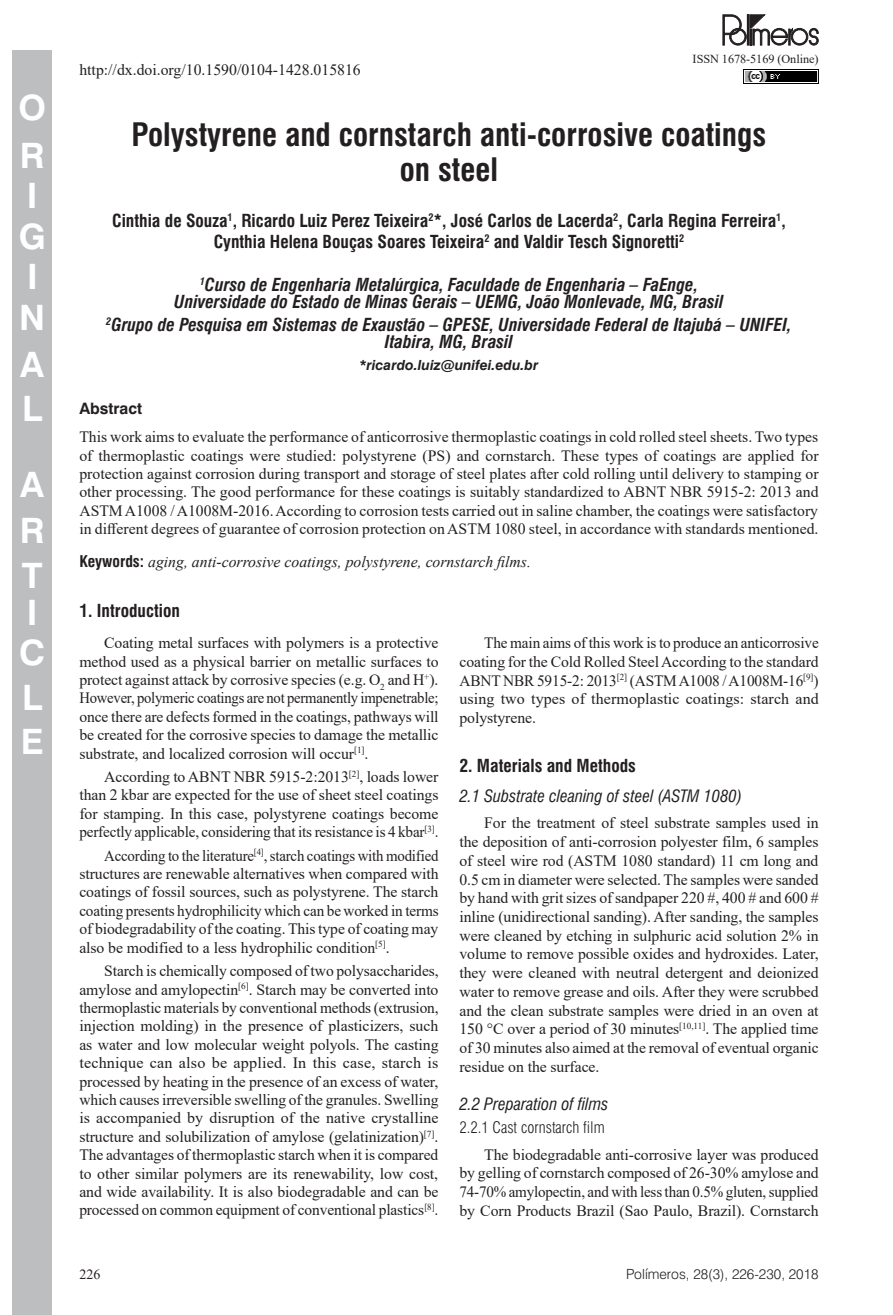
<style>
.page{position:relative;width:893px;height:1315px;background:#fff}
.page>*{position:absolute;margin:0;border:0;box-sizing:border-box;transform-origin:0 0}
.t1{font:700 35px/40.6px "Swiss 721 BT";color:#fff}
.ArticleTitle{font:700 condensed 31.5px/35px "Swiss 721 BT";color:#231f20;text-align:center}
.Affiliations{font:italic 700 condensed 17.5px/17.5px "Swiss 721 BT";color:#231f20;text-align:center}
.Authors{font:700 condensed 17.5px/21px "Swiss 721 BT";color:#231f20;text-align:center}
.Heading1{font:700 condensed 17.5px "Swiss 721 BT";color:#231f20}
.Heading1Alt{font:700 condensed 17.5px "Swiss 721 BT";color:#231f20}
.Heading2Alt{font:italic condensed 16.62px "Swiss 721 BT";color:#231f20}
.Heading2{font:italic condensed 16.62px "Swiss 721 BT";color:#231f20}
.Paragraph{font:15.75px/18.4px "Times New Roman";letter-spacing:-.005em;color:#231f20;text-align:justify}
.Abstract{font:15.75px/18.4px "Times New Roman";color:#231f20;text-align:justify}
.Paragraph-2{font:15.75px/18.4px "Times New Roman";letter-spacing:-.005em;color:#231f20;text-align:justify;scale:.95 1}
.Keywords{font:italic 15.75px "Times New Roman";color:#231f20}
.Heading3_alt{font:300 condensed 15.75px "Swiss 721 BT";color:#231f20}
.AbstractTitle{font:700 15.75px "Swiss 721 BT";color:#231f20}
.t2{font:300 14px "Swiss 721 BT";color:#231f20}
.Correspondence{font:italic 700 14px "Swiss 721 BT";color:#231f20}
.t3{font:12.25px "Times New Roman";letter-spacing:-.005em;color:#231f20}
.s1{font-family:"Swiss 721 BT";font-weight:700;font-style:normal;font-stretch:condensed}
</style>
<div class="page">
<div style="left:12px;top:50px;width:40px;height:1265px;background:#bcbec0"></div>
<img style="left:743px;top:69px;width:76px;height:15px">
<svg style="left:723px;top:15px;width:95px;height:30px"></svg>
<h1 class="t1" style="left:18px;top:83px;width:29px;line-height:48.1px">O<br>O</h1>
<h1 class="t1" style="left:19px;top:175px;width:29px">O<br>O<br>O<br>O</h1>
<h1 class="t1" style="left:20px;top:342px;width:26px;line-height:44.1px">O<br>O</h1>
<h1 class="t1" style="left:20px;top:461px;width:26px;line-height:45.5px;text-align:justify">O O O</h1>
<h1 class="t1" style="left:19px;top:592px;width:28px;line-height:40.1px">O<br>O</h1>
<h1 class="t1" style="left:21px;top:676px;width:24px;line-height:43.4px">O<br>O</h1>
<p class="Paragraph" style="left:79px;top:60px;width:283px">http://dx.doi.org/10.1590/0104-1428.015816</p>
<p class="t3" style="left:693px;top:50px;width:127px">ISSN 1678-5169 (Online)</p>
<p class="ArticleTitle" style="left:132px;top:117px;width:636px">Polystyrene and cornstarch anti-corrosive coatings on steel</p>
<p class="Authors" style="left:112px;top:210px;width:675px">Cinthia de Souza<sup>1</sup>, Ricardo Luiz Perez Teixeira<sup>2</sup>*, José Carlos de Lacerda<sup>2</sup>, Carla Regina Ferreira<sup>1</sup>,<br>Cynthia Helena Bouças Soares Teixeira<sup>2</sup> and Valdir Tesch Signoretti<sup>2</sup></p>
<p class="Affiliations" style="left:174px;top:276px;width:551px"><sup>1</sup>Curso de Engenharia Metalúrgica, Faculdade de Engenharia – FaEnge,<br>Universidade do Estado de Minas Gerais – UEMG, João Monlevade, MG, Brasil</p>
<p class="Affiliations" style="left:106px;top:316px;width:687px"><sup>2</sup>Grupo de Pesquisa em Sistemas de Exaustão – GPESE, Universidade Federal de Itajubá – UNIFEI,<br>Itabira, MG, Brasil</p>
<p class="Correspondence" style="left:360px;top:356px;width:180px">*ricardo.luiz@unifei.edu.br</p>
<p class="AbstractTitle" style="left:79px;top:398px;width:64px">Abstract</p>
<p class="Abstract" style="left:79px;top:427px;width:741px">This work aims to evaluate the performance of anticorrosive thermoplastic coatings in cold rolled steel sheets. Two types of thermoplastic coatings were studied: polystyrene (PS) and cornstarch. These types of coatings are applied for protection against corrosion during transport and storage of steel plates after cold rolling until delivery to stamping or other processing. The good performance for these coatings is suitably standardized to ABNT NBR 5915-2: 2013 and ASTM A1008 / A1008M-2016. According to corrosion tests carried out in saline chamber, the coatings were satisfactory in different degrees of guarantee of corrosion protection on ASTM 1080 steel, in accordance with standards mentioned.</p>
<p class="Keywords" style="left:79px;top:550px;width:453px"><span class="s1">Keywords:</span> aging, anti-corrosive coatings, polystyrene, cornstarch films.</p>
<p class="Heading1Alt" style="left:79px;top:600px;width:102px">1. Introduction</p>
<p class="Paragraph" style="left:79px;top:633px;width:361px;text-indent:25px">Coating metal surfaces with polymers is a protective method used as a physical barrier on metallic surfaces to protect against attack by corrosive species (e.g. O<sub>2</sub> and H<sup>+</sup>).<br>However, polymeric coatings are not permanently impenetrable; once there are defects formed in the coatings, pathways will be created for the corrosive species to damage the metallic substrate, and localized corrosion will occur<sup>[1]</sup>.</p>
<p class="Paragraph" style="left:79px;top:767px;width:361px;text-indent:25px">According to ABNT NBR 5915-2:2013<sup>[2]</sup>, loads lower than 2 kbar are expected for the use of sheet steel coatings for stamping. In this case, polystyrene coatings become perfectly applicable, considering that its resistance is 4 kbar<sup>[3]</sup>.</p>
<p class="Paragraph-2" style="left:79px;top:845px;width:380px;text-indent:25px">According to the literature<sup>[4]</sup>, starch coatings with modified structures are renewable alternatives when compared with coatings of fossil sources, such as polystyrene. The starch coating presents hydrophilicity which can be worked in terms of biodegradability of the coating. This type of coating may also be modified to a less hydrophilic condition<sup>[5]</sup>.</p>
<p class="Paragraph" style="left:79px;top:961px;width:361px;text-indent:25px">Starch is chemically composed of two polysaccharides, amylose and amylopectin<sup>[6]</sup>. Starch may be converted into thermoplastic materials by conventional methods (extrusion, injection molding) in the presence of plasticizers, such as water and low molecular weight polyols. The casting technique can also be applied. In this case, starch is processed by heating in the presence of an excess of water, which causes irreversible swelling of the granules. Swelling is accompanied by disruption of the native crystalline structure and solubilization of amylose (gelatinization)<sup>[7]</sup>.<br>The advantages of thermoplastic starch when it is compared to other similar polymers are its renewability, low cost, and wide availability. It is also biodegradable and can be processed on common equipment of conventional plastics<sup>[8]</sup>.</p>
<p class="Paragraph" style="left:459px;top:633px;width:361px;text-indent:25px">The main aims of this work is to produce an anticorrosive coating for the Cold Rolled Steel According to the standard ABNT NBR 5915-2: 2013<sup>[2]</sup> (ASTM A1008 / A1008M-16<sup>[9]</sup>) using two types of thermoplastic coatings: starch and polystyrene.</p>
<p class="Heading1" style="left:459px;top:755px;width:178px">2. Materials and Methods</p>
<p class="Heading2Alt" style="left:459px;top:786px;width:284px">2.1 Substrate cleaning of steel (ASTM 1080)</p>
<p class="Paragraph" style="left:459px;top:813px;width:361px;text-indent:25px">For the treatment of steel substrate samples used in the deposition of anti-corrosion polyester film, 6 samples of steel wire rod (ASTM 1080 standard) 11 cm long and 0.5 cm in diameter were selected. The samples were sanded by hand with grit sizes of sandpaper 220 #, 400 # and 600 # inline (unidirectional sanding). After sanding, the samples were cleaned by etching in sulphuric acid solution 2% in volume to remove possible oxides and hydroxides. Later, they were cleaned with neutral detergent and deionized water to remove grease and oils. After they were scrubbed and the clean substrate samples were dried in an oven at 150 °C over a period of 30 minutes<sup>[10,11]</sup>. The applied time of 30 minutes also aimed at the removal of eventual organic residue on the surface.</p>
<p class="Heading2" style="left:459px;top:1093px;width:150px">2.2 Preparation of films</p>
<p class="Heading3_alt" style="left:459px;top:1118px;width:147px">2.2.1 Cast cornstarch film</p>
<p class="Paragraph" style="left:459px;top:1144px;width:361px;text-indent:25px">The biodegradable anti-corrosive layer was produced by gelling of cornstarch composed of 26-30% amylose and 74‑70% amylopectin, and with less than 0.5% gluten, supplied by Corn Products Brazil (Sao Paulo, Brazil). Cornstarch</p>
<p class="t2" style="left:626px;top:1265px;width:194px">Polímeros, 28(3), 226-230, 2018</p>
</div>
